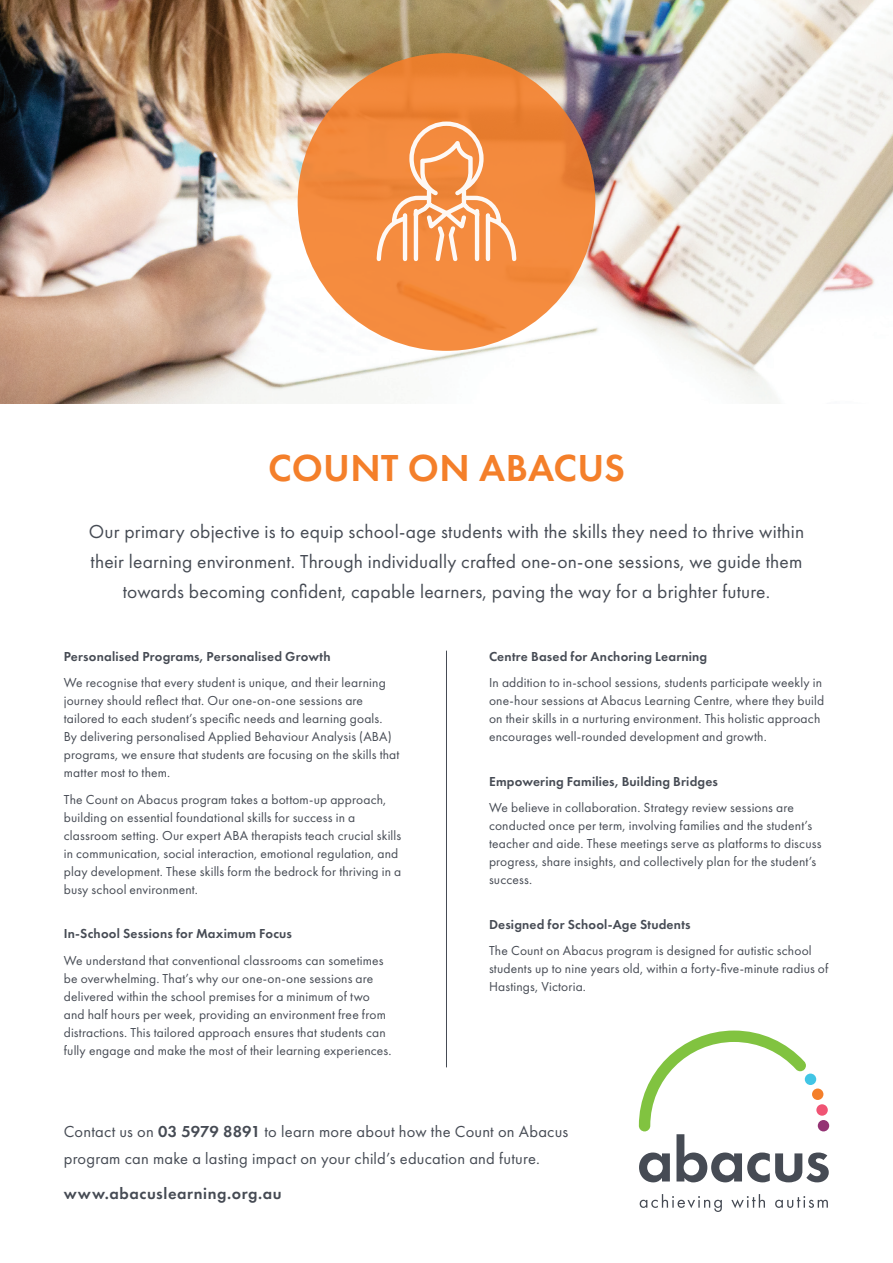
<style>
.page{position:relative;width:893px;height:1263px;background:#fff}
.page>*{position:absolute;margin:0;border:0;box-sizing:border-box;transform-origin:0 0}
.t1{font:600 39px "Futura PT";letter-spacing:.005em;color:#f47f2a}
.t2{font:19.5px/30px "Futura PT";letter-spacing:.01em;color:#464b54;text-align:center}
.t3{font:16.5px/27px "Futura PT";letter-spacing:.015em;color:#464b54}
.t4{font:600 16.5px "Futura PT";letter-spacing:.035em;color:#464b54}
.t5{font:13.5px/18px "Futura PT";letter-spacing:.01em;color:#464b54}
.t6{font:600 13.5px "Futura PT";letter-spacing:.015em;color:#464b54}
.s1{font-weight:600}
</style>
<div class="page">
<img style="left:0;top:0;width:893px;height:404px">
<hr style="left:446px;top:651px;width:1px;height:416px;background:#464b54">
<svg style="left:298px;top:53px;width:297px;height:298px;fill:#f38a3d"></svg>
<svg style="left:640px;top:1194px;width:188px;height:18px"></svg>
<svg style="left:639px;top:1030px;width:190px;height:152px"></svg>
<div style="left:818px;top:1120px;width:11px;height:11px;background:#943374;border-radius:50%"></div>
<div style="left:816px;top:1104px;width:12px;height:12px;background:#f05474;border-radius:50%"></div>
<div style="left:812px;top:1088px;width:11px;height:12px;background:#f47f2a;border-radius:50%"></div>
<div style="left:805px;top:1073px;width:11px;height:12px;background:#41c5e5;border-radius:50%"></div>
<svg style="left:375px;top:120px;width:143px;height:143px"></svg>
<h1 class="t1" style="left:268px;top:443px;width:358px">COUNT ON ABACUS</h1>
<p class="t2" style="left:89px;top:516px;width:717px">Our primary objective is to equip school-age students with the skills they need to thrive within their learning environment. Through individually crafted one-on-one sessions, we guide them towards becoming confident, capable learners, paving the way for a brighter future.</p>
<p class="t6" style="left:64px;top:648px;width:268px">Personalised Programs, Personalised Growth</p>
<p class="t5" style="left:64px;top:674px;width:337px">We recognise that every student is unique, and their learning journey should reflect that. Our one-on-one sessions are tailored to each student’s specific needs and learning goals.<br>By delivering personalised Applied Behaviour Analysis (ABA) programs, we ensure that students are focusing on the skills that matter most to them.</p>
<p class="t5" style="left:64px;top:790px;width:339px">The Count on Abacus program takes a bottom-up approach, building on essential foundational skills for success in a classroom setting. Our expert ABA therapists teach crucial skills in communication, social interaction, emotional regulation, and play development. These skills form the bedrock for thriving in a busy school environment.</p>
<p class="t6" style="left:64px;top:925px;width:230px">In-School Sessions for Maximum Focus</p>
<p class="t5" style="left:64px;top:951px;width:329px">We understand that conventional classrooms can sometimes be overwhelming. That’s why our one-on-one sessions are delivered within the school premises for a minimum of two and half hours per week, providing an environment free from distractions. This tailored approach ensures that students can fully engage and make the most of their learning experiences.</p>
<p class="t6" style="left:489px;top:648px;width:220px">Centre Based for Anchoring Learning</p>
<p class="t5" style="left:489px;top:674px;width:337px">In addition to in-school sessions, students participate weekly in one-hour sessions at Abacus Learning Centre, where they build on their skills in a nurturing environment. This holistic approach encourages well-rounded development and growth.</p>
<p class="t6" style="left:489px;top:773px;width:230px">Empowering Families, Building Bridges</p>
<p class="t5" style="left:489px;top:799px;width:334px">We believe in collaboration. Strategy review sessions are conducted once per term, involving families and the student’s teacher and aide. These meetings serve as platforms to discuss progress, share insights, and collectively plan for the student’s success.</p>
<p class="t6" style="left:489px;top:916px;width:203px">Designed for School-Age Students</p>
<p class="t5" style="left:489px;top:942px;width:341px">The Count on Abacus program is designed for autistic school students up to nine years old, within a forty-five-minute radius of<br>Hastings, Victoria.</p>
<p class="t3" style="left:64px;top:1117px;width:506px">Contact us on <span class="s1">03 5979 8891</span> to learn more about how the Count on Abacus program can make a lasting impact on your child’s education and future.</p>
<p class="t4" style="left:64px;top:1183px;width:219px">www.abacuslearning.org.au</p>
</div>
